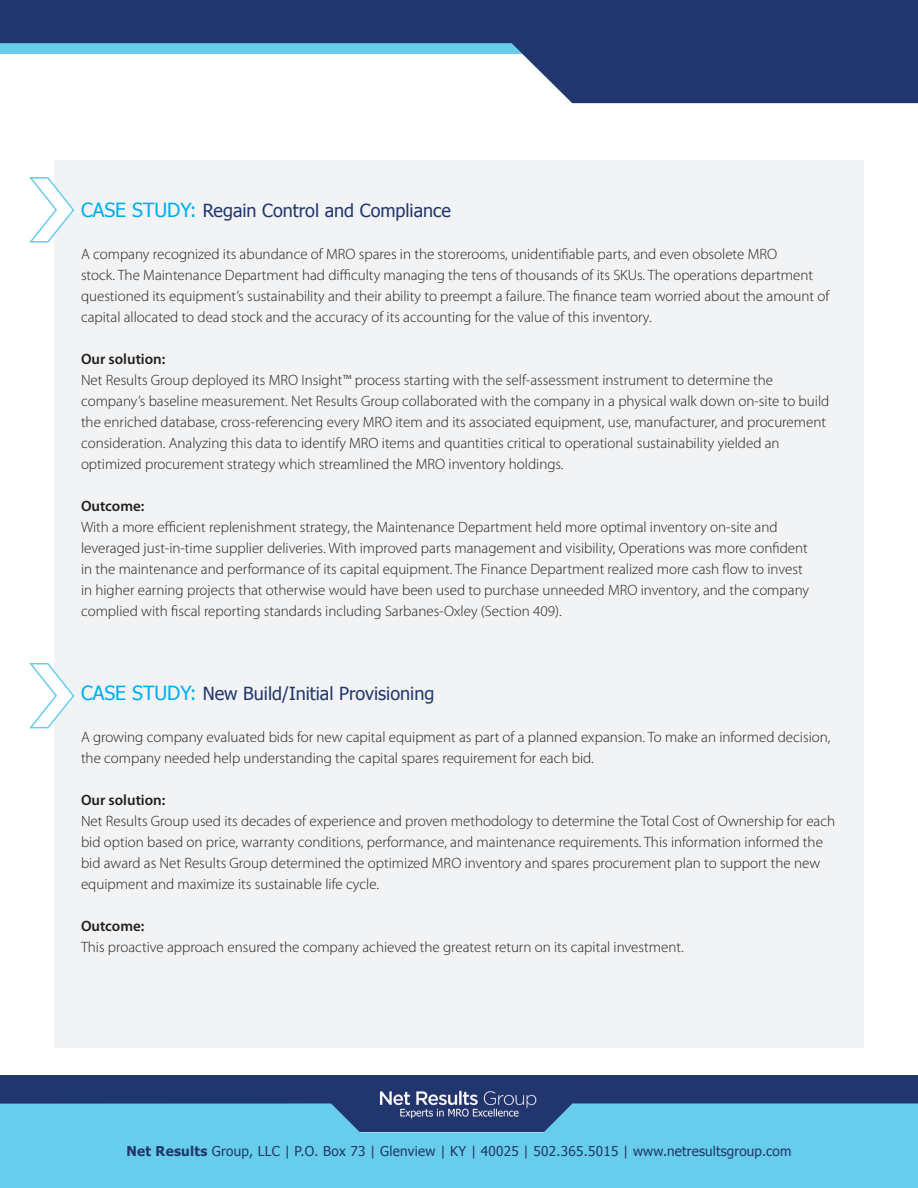
<style>
.page{position:relative;width:918px;height:1188px;background:#fff}
.page>*{position:absolute;margin:0;border:0;box-sizing:border-box;transform-origin:0 0}
.t1{font:18px "Tahoma";color:#21366e}
.t2{font:300 15px/21px "Myriad Pro";color:#231f20}
.t3{font:600 15px "Myriad Pro";color:#231f20}
.t4{font:13.5px "Tahoma";letter-spacing:.02em;color:#21366e}
.s1{font-size:19.5px;color:#00aeef}
.s2{font-weight:700}
</style>
<div class="page">
<svg style="left:0;top:0;width:918px;height:103px;fill:#21366e"></svg>
<div style="left:54px;top:160px;width:810px;height:888px;background:#f2f3f4"></div>
<div style="left:0;top:1076px;width:918px;height:56px;background:#21366e"></div>
<img style="left:326px;top:1090px;width:266px;height:14px">
<svg style="left:0;top:1104px;width:918px;height:84px;fill:#68cded"></svg>
<svg style="left:29px;top:663px;width:46px;height:66px"></svg>
<svg style="left:29px;top:177px;width:46px;height:66px"></svg>
<p class="t1" style="left:81px;top:199px;width:372px"><span class="s1">CASE STUDY:</span> Regain Control and Compliance</p>
<p class="t2" style="left:81px;top:244px;width:750px">A company recognized its abundance of MRO spares in the storerooms, unidentifiable parts, and even obsolete MRO<br>stock. The Maintenance Department had difficulty managing the tens of thousands of its SKUs. The operations department questioned its equipment’s sustainability and their ability to preempt a failure. The finance team worried about the amount of capital allocated to dead stock and the accuracy of its accounting for the value of this inventory.</p>
<p class="t3" style="left:81px;top:351px;width:86px">Our solution:</p>
<p class="t2" style="left:81px;top:370px;width:750px">Net Results Group deployed its MRO Insight™ process starting with the self-assessment instrument to determine the company’s baseline measurement. Net Results Group collaborated with the company in a physical walk down on-site to build the enriched database, cross-referencing every MRO item and its associated equipment, use, manufacturer, and procurement consideration. Analyzing this data to identify MRO items and quantities critical to operational sustainability yielded an optimized procurement strategy which streamlined the MRO inventory holdings.</p>
<p class="t3" style="left:81px;top:498px;width:65px">Outcome:</p>
<p class="t2" style="left:81px;top:517px;width:730px">With a more efficient replenishment strategy, the Maintenance Department held more optimal inventory on-site and leveraged just-in-time supplier deliveries. With improved parts management and visibility, Operations was more confident in the maintenance and performance of its capital equipment. The Finance Department realized more cash flow to invest in higher earning projects that otherwise would have been used to purchase unneeded MRO inventory, and the company complied with fiscal reporting standards including Sarbanes-Oxley (Section 409).</p>
<p class="t1" style="left:81px;top:682px;width:355px"><span class="s1">CASE STUDY:</span> New Build/Initial Provisioning</p>
<p class="t2" style="left:81px;top:727px;width:751px">A growing company evaluated bids for new capital equipment as part of a planned expansion. To make an informed decision, the company needed help understanding the capital spares requirement for each bid.</p>
<p class="t3" style="left:81px;top:792px;width:86px">Our solution:</p>
<p class="t2" style="left:81px;top:811px;width:756px">Net Results Group used its decades of experience and proven methodology to determine the Total Cost of Ownership for each bid option based on price, warranty conditions, performance, and maintenance requirements. This information informed the bid award as Net Results Group determined the optimized MRO inventory and spares procurement plan to support the new equipment and maximize its sustainable life cycle.</p>
<p class="t3" style="left:81px;top:918px;width:65px">Outcome:</p>
<p class="t2" style="left:81px;top:937px;width:604px">This proactive approach ensured the company achieved the greatest return on its capital investment.</p>
<p class="t4" style="left:127px;top:1142px;width:666px"><span class="s2">Net Results</span> Group, LLC | P.O. Box 73 | Glenview | KY | 40025 | 502.365.5015 | www.netresultsgroup.com</p>
</div>
